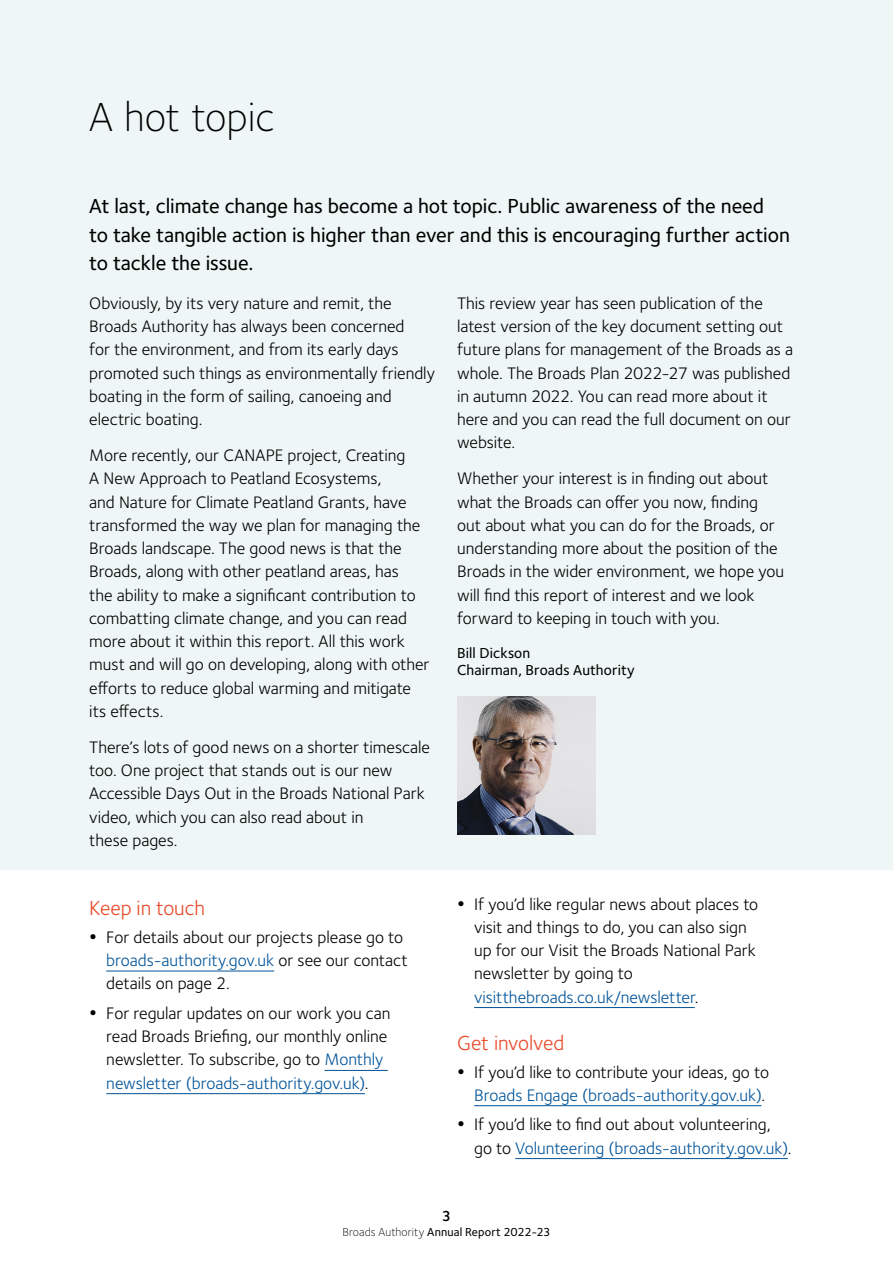
<style>
.page{position:relative;width:893px;height:1263px;background:#fff}
.page>*{position:absolute;margin:0;border:0;box-sizing:border-box;transform-origin:0 0}
.H2_Chapter_heading{font:300 42px "Foundry Sterling";letter-spacing:-.005em;color:#000}
.Large_body_type{font:500 21px/28.5px "Foundry Sterling";color:#000}
.H4_heading{font:21px "Foundry Sterling";letter-spacing:-.005em;color:#e94928}
.Body_text{font:17.25px/23.2px "Foundry Sterling";color:#000}
.photo_captions{font:500 15px/17.2px "Foundry Sterling";letter-spacing:.005em;color:#000}
.t1{font:600 15px "Foundry Sterling";color:#000}
.t2{font:500 12px "Foundry Sterling";letter-spacing:.01em;color:#000}
.s1{color:#005398}
.s2{font-weight:300}
</style>
<div class="page">
<div style="left:0;top:0;width:893px;height:870px;background:#eef7f6"></div>
<hr style="left:106px;top:971px;width:168px;height:1px;background:#005398">
<hr style="left:324px;top:1070px;width:64px;height:1px;background:#005398">
<hr style="left:106px;top:1093px;width:259px;height:1px;background:#005398">
<hr style="left:474px;top:1007px;width:221px;height:1px;background:#005398">
<hr style="left:474px;top:1105px;width:287px;height:1px;background:#005398">
<hr style="left:515px;top:1158px;width:273px;height:1px;background:#005398">
<img style="left:457px;top:696px;width:139px;height:139px">
<h2 class="H2_Chapter_heading" style="left:89px;top:92px;width:187px">A hot topic</h2>
<h3 class="Large_body_type" style="left:89px;top:192px;width:702px">At last, climate change has become a hot topic. Public awareness of the need<br>to take tangible action is higher than ever and this is encouraging further action to tackle the issue.</h3>
<p class="Body_text" style="left:89px;top:292px;width:347px">Obviously, by its very nature and remit, the Broads Authority has always been concerned<br>for the environment, and from its early days promoted such things as environmentally friendly boating in the form of sailing, canoeing and electric boating.</p>
<p class="Body_text" style="left:89px;top:444px;width:342px">More recently, our CANAPE project, Creating<br>A New Approach to Peatland Ecosystems,<br>and Nature for Climate Peatland Grants, have transformed the way we plan for managing the Broads landscape. The good news is that the Broads, along with other peatland areas, has<br>the ability to make a significant contribution to combatting climate change, and you can read more about it within this report. All this work must and will go on developing, along with other efforts to reduce global warming and mitigate its effects.</p>
<p class="Body_text" style="left:89px;top:736px;width:342px">There’s lots of good news on a shorter timescale too. One project that stands out is our new Accessible Days Out in the Broads National Park video, which you can also read about in<br>these pages.</p>
<p class="Body_text" style="left:457px;top:292px;width:338px">This review year has seen publication of the latest version of the key document setting out future plans for management of the Broads as a whole. The Broads Plan 2022-27 was published in autumn 2022. You can read more about it here and you can read the full document on our website.</p>
<p class="Body_text" style="left:457px;top:467px;width:329px">Whether your interest is in finding out about what the Broads can offer you now, finding out about what you can do for the Broads, or understanding more about the position of the Broads in the wider environment, we hope you will find this report of interest and we look forward to keeping in touch with you.</p>
<p class="photo_captions" style="left:457px;top:645px;width:179px">Bill Dickson<br>Chairman, Broads Authority</p>
<h4 class="H4_heading" style="left:89px;top:896px;width:117px">Keep in touch</h4>
<p class="Body_text" style="left:106px;top:925px;width:303px">For details about our projects please go to <span class="s1">broads-authority.gov.uk</span> or see our contact details on page 2.</p>
<p class="Body_text" style="left:106px;top:1002px;width:286px">For regular updates on our work you can read Broads Briefing, our monthly online newsletter. To subscribe, go to <span class="s1">Monthly newsletter (broads-authority.gov.uk)</span>.</p>
<p class="Body_text" style="left:474px;top:892px;width:286px">If you’d like regular news about places to visit and things to do, you can also sign up for our Visit the Broads National Park newsletter by going to <span class="s1">visitthebroads.co.uk/newsletter</span>.</p>
<h4 class="H4_heading" style="left:457px;top:1031px;width:109px">Get involved</h4>
<p class="Body_text" style="left:474px;top:1060px;width:296px">If you’d like to contribute your ideas, go to<br><span class="s1">Broads Engage (broads-authority.gov.uk)</span>.</p>
<p class="Body_text" style="left:474px;top:1113px;width:319px">If you’d like to find out about volunteering, go to <span class="s1">Volunteering (broads-authority.gov.uk)</span>.</p>
<p class="t1" style="left:442px;top:1207px;width:11px">3</p>
<p class="t2" style="left:342px;top:1225px;width:210px"><span class="s2">Broads Authority</span> Annual Report 2022-23</p>
</div>
